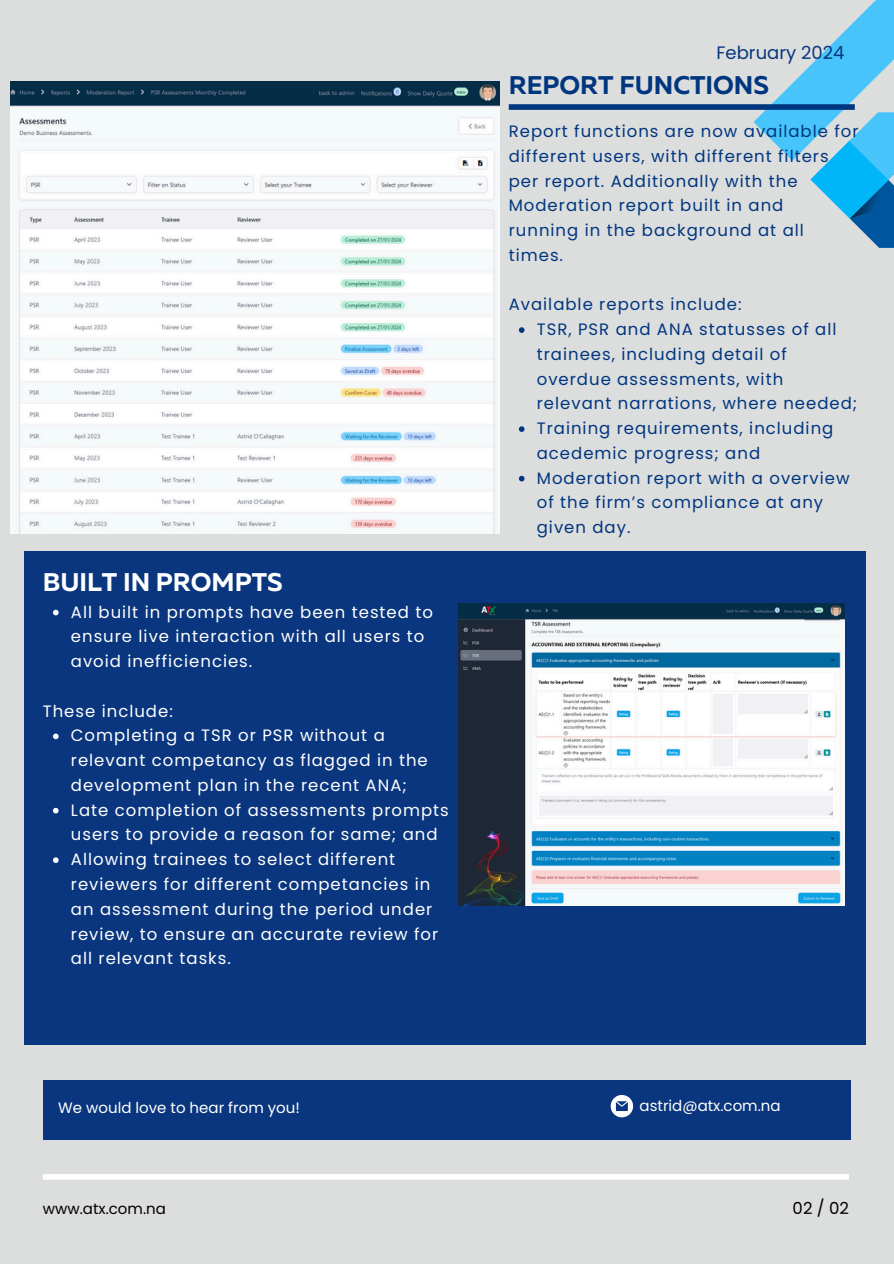
<style>
.page{position:relative;width:894px;height:1264px;background:#fff}
.page>*{position:absolute;margin:0;border:0;box-sizing:border-box;transform-origin:0 0}
.t1{font:700 25.5px "Muller";color:#00367f}
.t2{font:700 25.5px "Muller";color:#fff}
.t3{font:18px "Poppins";color:#09367e}
.t4{font:16.5px/24.8px "Poppins";letter-spacing:.06em;color:#fff}
.t5{font:16.5px/24.8px "Poppins";letter-spacing:.06em;color:#00367f}
.t6{font:16.5px "Poppins";color:#000}
.t7{font:15px "Poppins";color:#fff}
.t8{font:15px "Poppins";color:#000}
</style>
<div class="page">
<div style="left:0;top:0;width:893px;height:1263px;background:#dcdddd"></div>
<div style="left:24px;top:551px;width:840px;height:494px;background:#09367e"></div>
<div style="left:43px;top:1080px;width:807px;height:59px;background:#09367e"></div>
<svg style="left:753px;top:0;width:140px;height:248px"></svg>
<div style="left:508px;top:104px;width:346px;height:6px;background:#00367f"></div>
<div style="left:43px;top:1174px;width:805px;height:5px;background:#fff"></div>
<svg style="left:610px;top:1095px;width:23px;height:22px"></svg>
<img style="left:11px;top:82px;width:488px;height:451px">
<img style="left:458px;top:603px;width:386px;height:303px">
<svg style="left:518px;top:327px;width:6px;height:6px"></svg>
<svg style="left:518px;top:426px;width:6px;height:6px"></svg>
<svg style="left:518px;top:476px;width:6px;height:5px"></svg>
<svg style="left:53px;top:609px;width:6px;height:6px"></svg>
<svg style="left:53px;top:733px;width:6px;height:6px"></svg>
<svg style="left:53px;top:807px;width:6px;height:6px"></svg>
<svg style="left:53px;top:857px;width:6px;height:6px"></svg>
<p class="t3" style="left:716px;top:40px;width:129px">February 2024</p>
<p class="t2" style="left:43px;top:571px;width:241px">BUILT IN PROMPTS</p>
<p class="t4" style="left:71px;top:599px;width:363px">All built in prompts have been tested to ensure live interaction with all users to avoid inefficiencies.</p>
<h1 class="t4" style="left:43px;top:698px;width:131px">These include:</h1>
<p class="t4" style="left:71px;top:723px;width:358px">Completing a TSR or PSR without a relevant competancy as flagged in the development plan in the recent ANA;</p>
<h2 class="t4" style="left:71px;top:797px;width:379px">Late completion of assessments prompts users to provide a reason for same; and</h2>
<p class="t4" style="left:71px;top:847px;width:369px">Allowing trainees to select different reviewers for different competancies in an assessment during the period under review, to ensure an accurate review for all relevant tasks.</p>
<h2 class="t1" style="left:508px;top:75px;width:262px">REPORT FUNCTIONS</h2>
<h1 class="t5" style="left:508px;top:119px;width:351px">Report functions are now available for different users, with different filters per report. Additionally with the<br>Moderation report built in and<br>running in the background at all times.</h1>
<h2 class="t5" style="left:508px;top:292px;width:234px">Available reports include:</h2>
<h2 class="t5" style="left:536px;top:317px;width:322px">TSR, PSR and ANA statusses of all trainees, including detail of overdue assessments, with relevant narrations, where needed;</h2>
<p class="t5" style="left:536px;top:416px;width:298px">Training requirements, including acedemic progress; and</p>
<p class="t5" style="left:536px;top:465px;width:314px">Moderation report with a overview of the firm’s compliance at any given day.</p>
<p class="t7" style="left:58px;top:1097px;width:243px">We would love to hear from you!</p>
<p class="t7" style="left:639px;top:1094px;width:142px">astrid@atx.com.na</p>
<p class="t8" style="left:43px;top:1197px;width:124px">www.atx.com.na</p>
<p class="t6" style="left:792px;top:1196px;width:58px">02 / 02</p>
</div>
